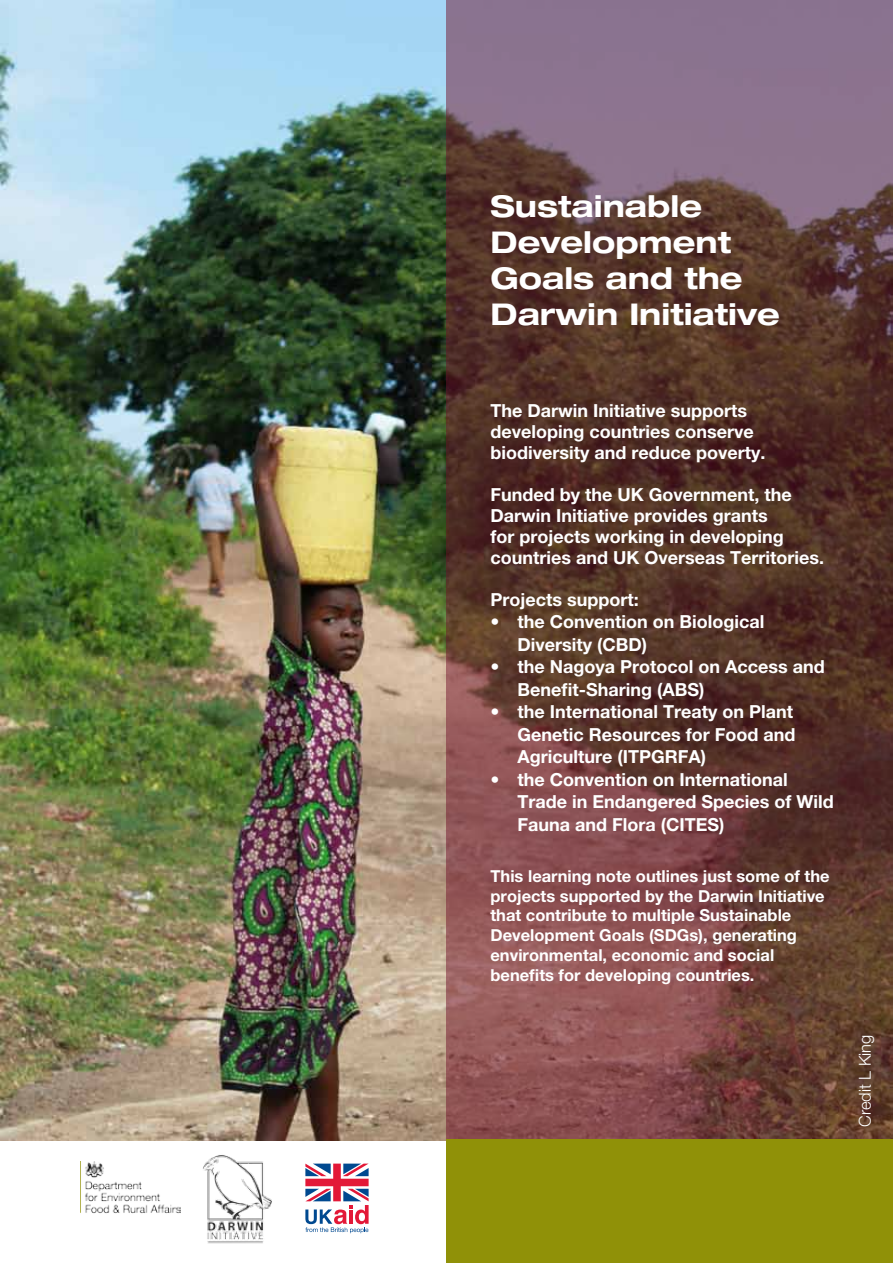
<style>
.page{position:relative;width:893px;height:1263px;background:#fff}
.page>*{position:absolute;margin:0;border:0;box-sizing:border-box;transform-origin:0 0}
.t1{font:700 expanded 30px/36px "Helvetica Neue LT Pro";color:#fff}
.t2{font:700 18px/22.5px "Helvetica Neue LT Pro";color:#fff}
.t3{font:700 16.5px/19.8px "Helvetica Neue LT Pro";color:#fff}
.t4{font:300 16.5px "Helvetica Neue LT Pro";color:#fff}
</style>
<div class="page">
<img style="left:0;top:0;width:446px;height:1140px">
<svg style="left:446px;top:0;width:447px;height:1140px;background:#694441"></svg>
<img style="left:85px;top:1161px;width:96px;height:53px">
<svg style="left:305px;top:1163px;width:64px;height:70px"></svg>
<img style="left:203px;top:1155px;width:69px;height:89px">
<div style="left:446px;top:1140px;width:447px;height:123px;background:#909108"></div>
<h1 class="t1" style="left:490px;top:187px;width:291px">Sustainable<br>Development<br>Goals and the<br>Darwin Initiative</h1>
<p class="t2" style="left:490px;top:399px;width:277px;line-height:21px">The Darwin Initiative supports developing countries conserve biodiversity and reduce poverty.</p>
<p class="t2" style="left:490px;top:483px;width:335px;line-height:21px">Funded by the UK Government, the Darwin Initiative provides grants<br>for projects working in developing countries and UK Overseas Territories.</p>
<p class="t2" style="left:490px;top:588px;width:150px">Projects support:</p>
<p class="t2" style="left:517px;top:610px;width:248px;text-indent:-27px">• the Convention on Biological<br>Diversity (CBD)</p>
<p class="t2" style="left:517px;top:655px;width:309px;text-indent:-27px">• the Nagoya Protocol on Access and<br>Benefit-Sharing (ABS)</p>
<p class="t2" style="left:517px;top:700px;width:279px;text-indent:-27px">• the International Treaty on Plant<br>Genetic Resources for Food and<br>Agriculture (ITPGRFA)</p>
<p class="t2" style="left:517px;top:768px;width:318px;text-indent:-27px">• the Convention on International<br>Trade in Endangered Species of Wild<br>Fauna and Flora (CITES)</p>
<p class="t3" style="left:490px;top:865px;width:341px">This learning note outlines just some of the projects supported by the Darwin Initiative that contribute to multiple Sustainable Development Goals (SDGs), generating environmental, economic and social benefits for developing countries.</p>
<p class="t4" style="left:855px;top:1127px;width:94px;rotate:-90deg">Credit L King</p>
</div>
